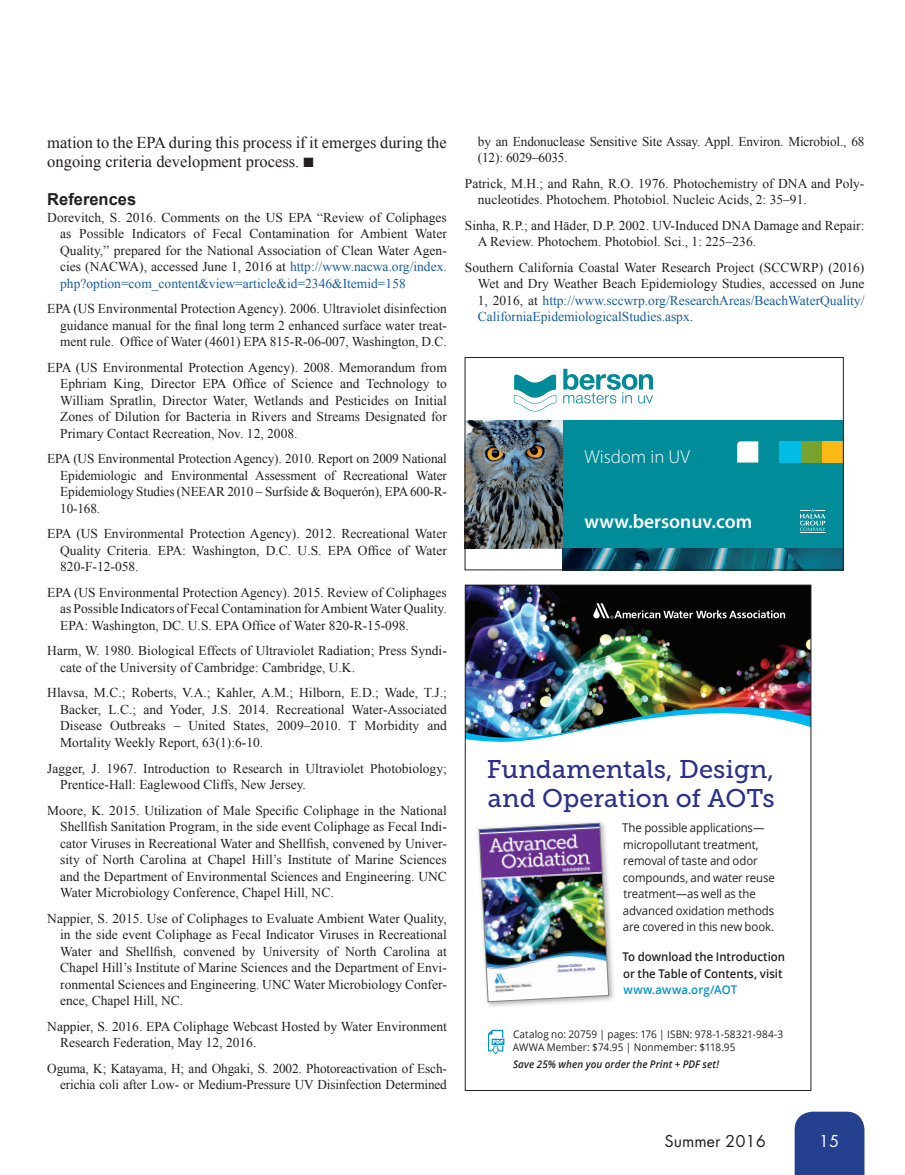
<style>
.page{position:relative;width:905px;height:1175px;background:#fff}
.page>*{position:absolute;margin:0;border:0;box-sizing:border-box;transform-origin:0 0}
.t1{font:25.5px/28.5px "Museo Slab 500";color:#2b318d}
.t2{font:600 19.5px "Myriad Pro";color:#fff}
.t3{font:300 18.75px "Myriad Pro";color:#fff}
.t4{font:18px "Futura T";color:#231f20}
.t5{font:18px "Futura T";color:#fff}
.Body_copy_11_on_12_7{font:16.5px/19.2px "Times New Roman";color:#231f20}
.Article_subhead{font:700 16.5px "Arial";color:#231f20}
.Body_copy_11_on_12_7-2{font:13.5px/16.5px "Times New Roman";color:#231f20;text-align:justify}
.t6{font:12px/16.5px "Open Sans";letter-spacing:-.01em;color:#231f20;scale:.95 1}
.t7{font:600 12px/16.5px "Open Sans";color:#231f20;scale:.95 1}
.t8{font:10.5px/13.5px "Open Sans";letter-spacing:.01em;color:#231f20;scale:.95 1}
.t9{font:italic 600 10.5px "Open Sans";letter-spacing:.01em;color:#231f20;scale:.95 1}
.s1{color:#175d9e}
.s2{color:#0093d0}
</style>
<div class="page">
<img style="left:467px;top:586px;width:342px;height:469px">
<div style="left:794px;top:1111px;width:70px;height:63px;background:#25408f"></div>
<img style="left:467px;top:420px;width:96px;height:129px">
<div style="left:563px;top:420px;width:280px;height:150px;background:#008c98"></div>
<svg style="left:563px;top:369px;width:90px;height:34px"></svg>
<svg style="left:514px;top:374px;width:42px;height:37px"></svg>
<svg style="left:799px;top:508px;width:26px;height:25px"></svg>
<div style="left:800px;top:441px;width:22px;height:21px;background:#78a22d"></div>
<div style="left:779px;top:441px;width:21px;height:21px;background:#02bce5"></div>
<div style="left:822px;top:441px;width:21px;height:21px;background:#fcb814"></div>
<svg style="left:737px;top:441px;width:21px;height:21px"></svg>
<svg style="left:562px;top:549px;width:1px;height:19px"></svg>
<img style="left:563px;top:549px;width:278px;height:19px">
<div style="left:465px;top:357px;width:378px;height:213px;border:1px solid #231f20"></div>
<p class="Body_copy_11_on_12_7" style="left:47px;top:132px;width:401px">mation to the EPA during this process if it emerges during the ongoing criteria development process. ■</p>
<p class="Article_subhead" style="left:47px;top:188px;width:90px">References</p>
<p class="Body_copy_11_on_12_7-2" style="left:60px;top:209px;width:388px;text-indent:-13px">Dorevitch, S. 2016. Comments on the US EPA “Review of Coliphages as Possible Indicators of Fecal Contamination for Ambient Water Quality,” prepared for the National Association of Clean Water Agen&shy;cies (NACWA), accessed June 1, 2016 at <span class="s1">http://www.nacwa.org/index. php?option=com_content&amp;view=article&amp;id=2346&amp;Itemid=158</span></p>
<p class="Body_copy_11_on_12_7-2" style="left:60px;top:300px;width:388px;text-indent:-13px">EPA (US Environmental Protection Agency). 2006. Ultraviolet disinfection guidance manual for the final long term 2 enhanced surface water treat&shy;ment rule. Office of Water (4601) EPA 815-R-06-007, Washington, D.C.</p>
<p class="Body_copy_11_on_12_7-2" style="left:60px;top:359px;width:388px;text-indent:-13px">EPA (US Environmental Protection Agency). 2008. Memorandum from Ephriam King, Director EPA Office of Science and Technology to William Spratlin, Director Water, Wetlands and Pesticides on Initial Zones of Dilution for Bacteria in Rivers and Streams Designated for Primary Contact Recreation, Nov. 12, 2008.</p>
<p class="Body_copy_11_on_12_7-2" style="left:60px;top:450px;width:388px;text-indent:-13px">EPA (US Environmental Protection Agency). 2010. Report on 2009 National Epidemiologic and Environmental Assessment of Recreational Water Epidemiology Studies (NEEAR 2010 – Surfside &amp; Boquerón), EPA 600-R-10-168.</p>
<p class="Body_copy_11_on_12_7-2" style="left:60px;top:525px;width:388px;text-indent:-13px">EPA (US Environmental Protection Agency). 2012. Recreational Water Quality Criteria. EPA: Washington, D.C. U.S. EPA Office of Water 820-F-12-058.</p>
<p class="Body_copy_11_on_12_7-2" style="left:60px;top:584px;width:388px;text-indent:-13px">EPA (US Environmental Protection Agency). 2015. Review of Coliphages as Possible Indicators of Fecal Contamination for Ambient Water Quality.<br>EPA: Washington, DC. U.S. EPA Office of Water 820-R-15-098.</p>
<p class="Body_copy_11_on_12_7-2" style="left:60px;top:642px;width:388px;text-indent:-13px">Harm, W. 1980. Biological Effects of Ultraviolet Radiation; Press Syndi&shy;cate of the University of Cambridge: Cambridge, U.K.</p>
<p class="Body_copy_11_on_12_7-2" style="left:60px;top:684px;width:388px;text-indent:-13px">Hlavsa, M.C.; Roberts, V.A.; Kahler, A.M.; Hilborn, E.D.; Wade, T.J.; Backer, L.C.; and Yoder, J.S. 2014. Recreational Water-Associated Disease Outbreaks – United States, 2009–2010. T Morbidity and Mortality Weekly Report, 63(1):6-10.</p>
<p class="Body_copy_11_on_12_7-2" style="left:60px;top:759px;width:388px;text-indent:-13px">Jagger, J. 1967. Introduction to Research in Ultraviolet Photobiology;<br>Prentice-Hall: Eaglewood Cliffs, New Jersey.</p>
<p class="Body_copy_11_on_12_7-2" style="left:60px;top:801px;width:388px;text-indent:-13px">Moore, K. 2015. Utilization of Male Specific Coliphage in the National Shellfish Sanitation Program, in the side event Coliphage as Fecal Indi&shy;cator Viruses in Recreational Water and Shellfish, convened by Univer&shy;sity of North Carolina at Chapel Hill’s Institute of Marine Sciences and the Department of Environmental Sciences and Engineering. UNC Water Microbiology Conference, Chapel Hill, NC.</p>
<p class="Body_copy_11_on_12_7-2" style="left:60px;top:909px;width:388px;text-indent:-13px">Nappier, S. 2015. Use of Coliphages to Evaluate Ambient Water Quality, in the side event Coliphage as Fecal Indicator Viruses in Recreational Water and Shellfish, convened by University of North Carolina at Chapel Hill’s Institute of Marine Sciences and the Department of Envi&shy;ronmental Sciences and Engineering. UNC Water Microbiology Confer&shy;ence, Chapel Hill, NC.</p>
<p class="Body_copy_11_on_12_7-2" style="left:60px;top:1017px;width:388px;text-indent:-13px">Nappier, S. 2016. EPA Coliphage Webcast Hosted by Water Environment<br>Research Federation, May 12, 2016.</p>
<p class="Body_copy_11_on_12_7-2" style="left:47px;top:1059px;width:401px;text-align:right">Oguma, K; Katayama, H; and Ohgaki, S. 2002. Photoreactivation of Esch&shy;erichia coli after Low- or Medium-Pressure UV Disinfection Determined</p>
<p class="Body_copy_11_on_12_7-2" style="left:478px;top:133px;width:388px">by an Endonuclease Sensitive Site Assay. Appl. Environ. Microbiol., 68 (12): 6029–6035.</p>
<p class="Body_copy_11_on_12_7-2" style="left:478px;top:175px;width:388px;text-indent:-13px">Patrick, M.H.; and Rahn, R.O. 1976. Photochemistry of DNA and Poly&shy;nucleotides. Photochem. Photobiol. Nucleic Acids, 2: 35–91.</p>
<p class="Body_copy_11_on_12_7-2" style="left:478px;top:217px;width:388px;text-indent:-13px">Sinha, R.P.; and Häder, D.P. 2002. UV-Induced DNA Damage and Repair:<br>A Review. Photochem. Photobiol. Sci., 1: 225–236.</p>
<p class="Body_copy_11_on_12_7-2" style="left:478px;top:259px;width:388px;text-indent:-13px">Southern California Coastal Water Research Project (SCCWRP) (2016)<br>Wet and Dry Weather Beach Epidemiology Studies, accessed on June 1, 2016, at <span class="s1">http://www.sccwrp.org/ResearchAreas/BeachWaterQuality/ CaliforniaEpidemiologicalStudies.aspx</span>.</p>
<p class="t3" style="left:584px;top:445px;width:107px">Wisdom in UV</p>
<p class="t2" style="left:584px;top:508px;width:169px">www.bersonuv.com</p>
<p class="t1" style="left:487px;top:755px;width:289px">Fundamentals, Design, and Operation of AOTs</p>
<p class="t6" style="left:622px;top:819px;width:162px">The possible applications— micropollutant treatment, removal of taste and odor compounds, and water reuse treatment—as well as the advanced oxidation methods are covered in this new book.</p>
<p class="t7" style="left:622px;top:948px;width:173px">To download the Introduction or the Table of Contents, visit <span class="s2">www.awwa.org/AOT</span></p>
<p class="t8" style="left:513px;top:1027px;width:286px">Catalog no: 20759 | pages: 176 | ISBN: 978-1-58321-984-3<br>AWWA Member: $74.95 | Nonmember: $118.95</p>
<p class="t9" style="left:513px;top:1056px;width:218px">Save 25% when you order the Print + PDF set!</p>
<h3 class="t4" style="left:664px;top:1130px;width:103px">Summer 2016</h3>
<h3 class="t5" style="left:819px;top:1130px;width:22px">15</h3>
</div>
